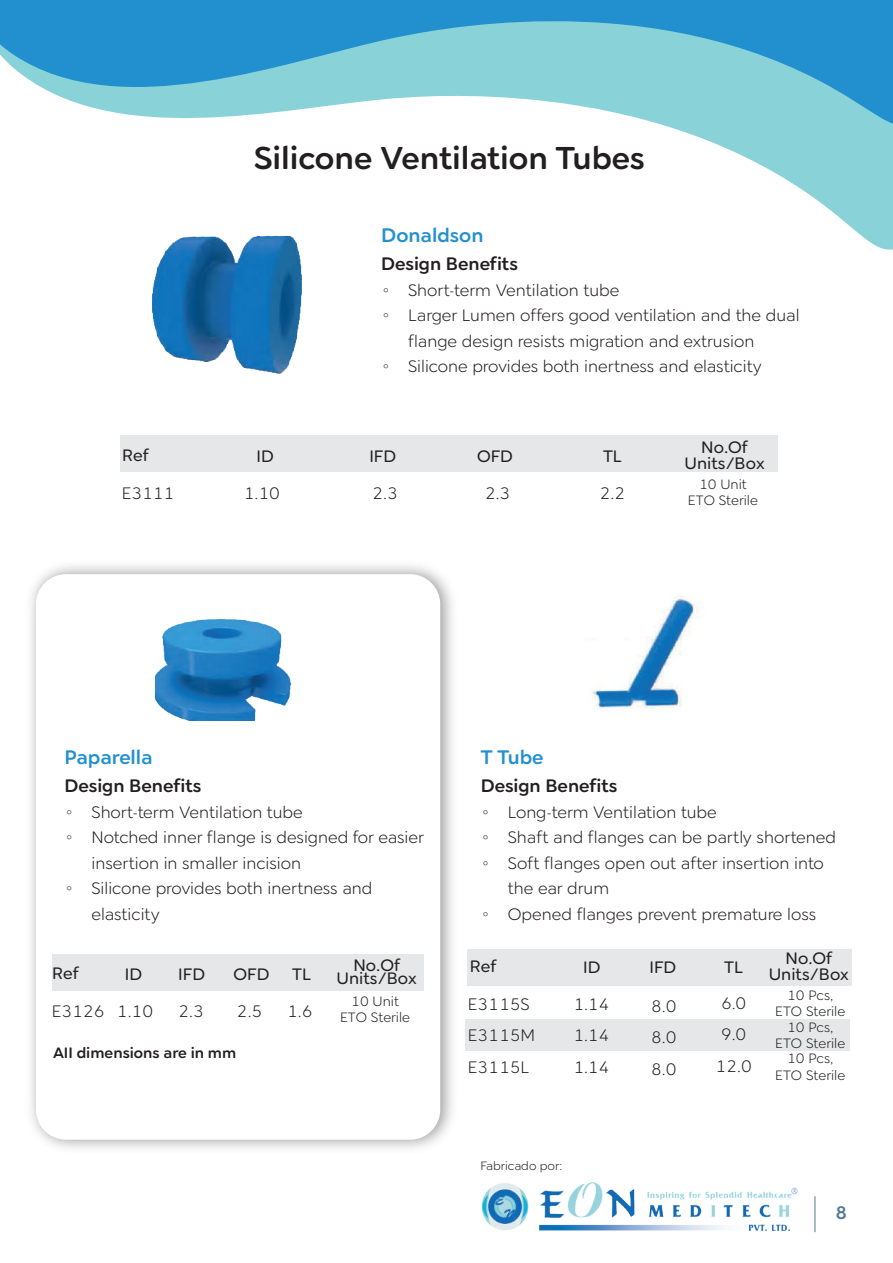
<style>
.page{position:relative;width:893px;height:1263px;background:#fff}
.page>*{position:absolute;margin:0;border:0;box-sizing:border-box;transform-origin:0 0}
.t1{font:500 31.5px "Cerco";color:#231f20}
.t2{font:500 19.5px "Cerco";color:#2290cf}
.t3{font:500 18px "Cerco";color:#231f20}
.t4{font:500 18px "Cerco";color:#517891}
.t5{font:300 16.5px "Cerco";color:#231f20}
.t6{font:16.5px/16.5px "Cerco";color:#231f20;text-align:center}
.t7{font:500 15px "Cerco";color:#231f20}
.t8{font:300 13.5px/16.2px "Cerco";color:#231f20;text-align:center}
.t9{font:300 12px "Cerco";color:#231f20}
</style>
<div class="page">
<img style="left:30px;top:565px;width:423px;height:584px">
<div style="left:36px;top:574px;width:404px;height:566px;background:#fff;border-radius:30px"></div>
<svg style="left:257px;top:133px;width:636px;height:117px"></svg>
<svg style="left:0;top:1px;width:893px;height:132px"></svg>
<div style="left:120px;top:436px;width:657px;height:36px;background:#e6e7e9"></div>
<div style="left:53px;top:954px;width:371px;height:36px;background:#e6e7e9"></div>
<div style="left:467px;top:949px;width:384px;height:37px;background:#e6e7e9"></div>
<div style="left:466px;top:1019px;width:384px;height:31px;background:#e6e7e9"></div>
<img style="left:152px;top:236px;width:152px;height:138px">
<img style="left:156px;top:618px;width:135px;height:102px">
<hr style="left:815px;top:1196px;width:1px;height:36px;background:#517891">
<img style="left:481px;top:1182px;width:317px;height:49px">
<img style="left:592px;top:594px;width:108px;height:115px">
<h1 class="t1" style="left:254px;top:133px;width:392px">Silicone Ventilation Tubes</h1>
<p class="t2" style="left:381px;top:220px;width:104px">Donaldson</p>
<p class="t3" style="left:381px;top:250px;width:138px">Design Benefits</p>
<p class="t5" style="left:381px;top:278px;width:240px">◦ Short-term Ventilation tube</p>
<p class="t5" style="left:381px;top:303px;width:420px">◦ Larger Lumen offers good ventilation and the dual</p>
<p class="t5" style="left:408px;top:329px;width:348px">flange design resists migration and extrusion</p>
<p class="t5" style="left:381px;top:354px;width:382px">◦ Silicone provides both inertness and elasticity</p>
<p class="t6" style="left:122px;top:446px;width:28px">Ref</p>
<p class="t6" style="left:256px;top:447px;width:19px">ID</p>
<p class="t6" style="left:603px;top:447px;width:20px">TL</p>
<p class="t6" style="left:684px;top:438px;width:82px">No.Of<br>Units/Box</p>
<p class="t6" style="left:369px;top:447px;width:28px">IFD</p>
<p class="t6" style="left:477px;top:447px;width:37px">OFD</p>
<p class="t5" style="left:122px;top:481px;width:54px">E3111</p>
<p class="t5" style="left:244px;top:481px;width:38px">1.10</p>
<p class="t5" style="left:372px;top:481px;width:27px">2.3</p>
<p class="t5" style="left:485px;top:481px;width:27px">2.3</p>
<p class="t5" style="left:600px;top:481px;width:27px">2.2</p>
<p class="t8" style="left:688px;top:476px;width:72px">10 Unit<br>ETO Sterile</p>
<p class="t2" style="left:65px;top:742px;width:90px">Paparella</p>
<p class="t3" style="left:65px;top:772px;width:138px">Design Benefits</p>
<p class="t5" style="left:65px;top:800px;width:240px">◦ Short-term Ventilation tube</p>
<p class="t5" style="left:65px;top:825px;width:361px">◦ Notched inner flange is designed for easier</p>
<p class="t5" style="left:92px;top:851px;width:211px">insertion in smaller incision</p>
<p class="t5" style="left:65px;top:876px;width:309px">◦ Silicone provides both inertness and</p>
<p class="t5" style="left:92px;top:902px;width:70px">elasticity</p>
<p class="t6" style="left:52px;top:964px;width:28px">Ref</p>
<p class="t6" style="left:125px;top:965px;width:19px">ID</p>
<p class="t6" style="left:292px;top:964px;width:20px">TL</p>
<p class="t6" style="left:337px;top:957px;width:82px;line-height:13.5px">No.Of<br>Units/Box</p>
<p class="t6" style="left:178px;top:964px;width:28px">IFD</p>
<p class="t6" style="left:233px;top:964px;width:37px">OFD</p>
<p class="t5" style="left:52px;top:999px;width:103px">E3126 1.10</p>
<p class="t5" style="left:178px;top:999px;width:27px">2.3</p>
<p class="t5" style="left:237px;top:999px;width:27px">2.5</p>
<p class="t5" style="left:287px;top:999px;width:27px">1.6</p>
<p class="t8" style="left:340px;top:992px;width:72px">10 Unit<br>ETO Sterile</p>
<p class="t7" style="left:53px;top:1041px;width:185px">AII dimensions are in mm</p>
<p class="t2" style="left:481px;top:742px;width:64px">T Tube</p>
<p class="t3" style="left:481px;top:772px;width:138px">Design Benefits</p>
<p class="t5" style="left:481px;top:800px;width:238px">◦ Long-term Ventilation tube</p>
<p class="t5" style="left:481px;top:825px;width:357px">◦ Shaft and flanges can be partly shortened</p>
<p class="t5" style="left:481px;top:851px;width:345px">◦ Soft flanges open out after insertion into</p>
<p class="t5" style="left:508px;top:876px;width:103px">the ear drum</p>
<p class="t5" style="left:481px;top:902px;width:337px">◦ Opened flanges prevent premature loss</p>
<p class="t6" style="left:470px;top:957px;width:28px">Ref</p>
<p class="t6" style="left:583px;top:958px;width:19px">ID</p>
<p class="t6" style="left:724px;top:958px;width:20px">TL</p>
<p class="t6" style="left:769px;top:949px;width:82px">No.Of<br>Units/Box</p>
<p class="t6" style="left:649px;top:958px;width:28px">IFD</p>
<p class="t5" style="left:468px;top:992px;width:63px">E3115S</p>
<p class="t5" style="left:573px;top:992px;width:38px">1.14</p>
<p class="t5" style="left:651px;top:994px;width:27px">8.0</p>
<p class="t5" style="left:721px;top:991px;width:27px">6.0</p>
<p class="t8" style="left:775px;top:987px;width:72px">10 Pcs,<br>ETO Sterile</p>
<p class="t5" style="left:468px;top:1023px;width:69px">E3115M</p>
<p class="t5" style="left:573px;top:1023px;width:38px">1.14</p>
<p class="t5" style="left:651px;top:1025px;width:27px">8.0</p>
<p class="t5" style="left:721px;top:1022px;width:27px">9.0</p>
<p class="t8" style="left:775px;top:1018px;width:72px">10 Pcs,<br>ETO Sterile</p>
<p class="t5" style="left:468px;top:1055px;width:63px">E3115L</p>
<p class="t5" style="left:573px;top:1055px;width:38px">1.14</p>
<p class="t5" style="left:651px;top:1057px;width:27px">8.0</p>
<p class="t5" style="left:716px;top:1054px;width:38px">12.0</p>
<p class="t8" style="left:775px;top:1050px;width:72px">10 Pcs,<br>ETO Sterile</p>
<p class="t9" style="left:480px;top:1157px;width:84px">Fabricado por:</p>
<p class="t4" style="left:836px;top:1199px;width:13px">8</p>
</div>
